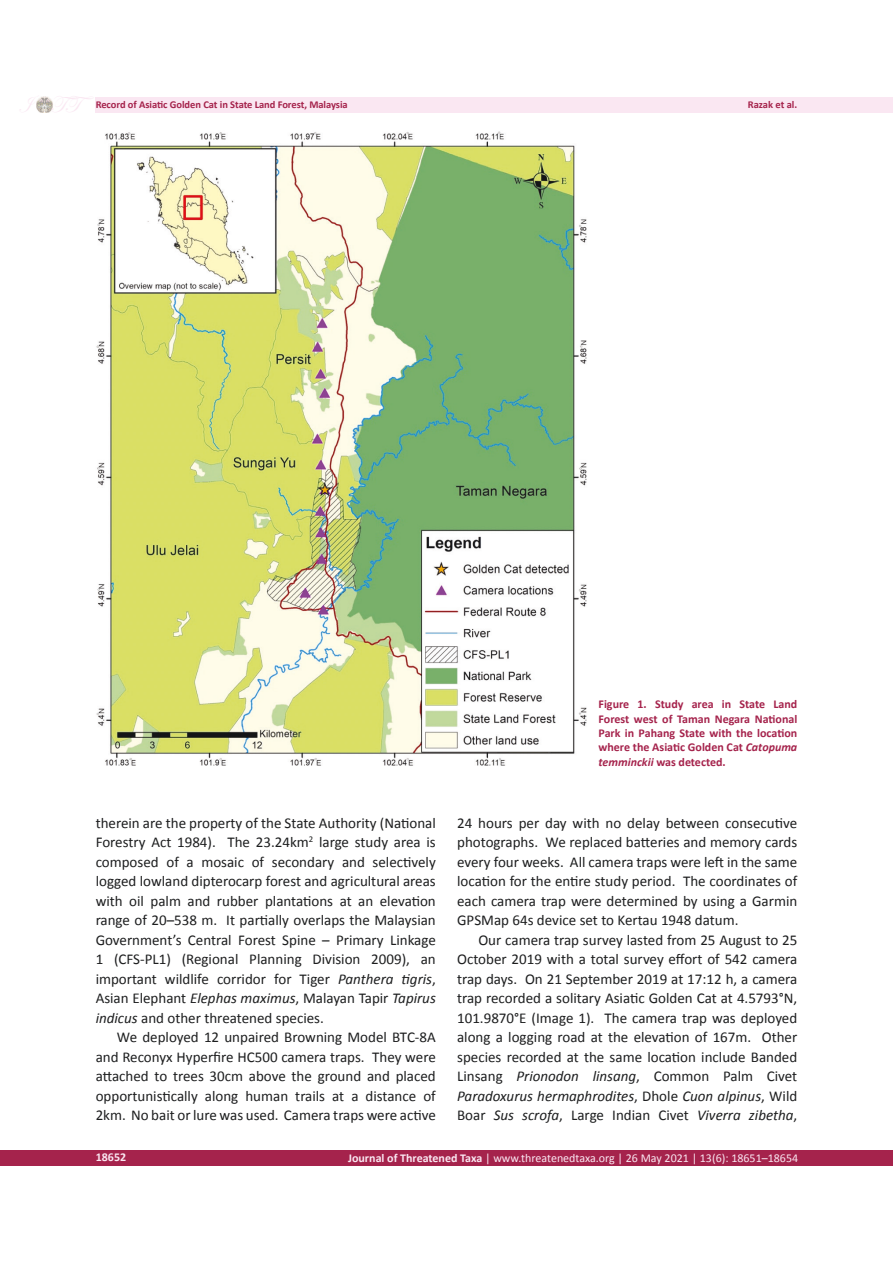
<style>
.page{position:relative;width:893px;height:1263px;background:#fff}
.page>*{position:absolute;margin:0;border:0;box-sizing:border-box;transform-origin:0 0}
.t1{font:15px/19.5px "Calibri";color:#1d1e1f;text-align:justify}
.t2{font:15px "Calibri 2";color:#1d1e1f}
.t3{font:15px "Calibri Italic 2";color:#1d1e1f}
.t4{font:700 12px/14.4px "Calibri";color:#a5234c;text-align:justify}
.t5{font:12px "Calibri 2";color:#fae7f2}
.t6{font:700 12px "Calibri";color:#fae7f2}
.t7{font:700 10.5px "Calibri";letter-spacing:-.005em;color:#a5234c}
.s1{font-family:"Calibri 2"}
.s2{font-family:"Calibri Italic 2"}
.s3{font-family:"Calibri"}
.s4{font-family:"Calibri Bold Italic 2";font-weight:400}
.s5{font-family:"Calibri";font-style:italic}
.s6{font-family:"Calibri Bold 2"}
</style>
<div class="page">
<div style="left:96px;top:97px;width:797px;height:15px;background:#fae7f2"></div>
<div style="left:0;top:1150px;width:893px;height:16px;background:#a5234c"></div>
<img style="left:36px;top:96px;width:17px;height:17px">
<img style="left:96px;top:131px;width:491px;height:635px">
<p class="t7" style="left:96px;top:98px;width:254px">Record of Asiatic Golden Cat in State Land Forest, Malaysia</p>
<p class="t7" style="left:748px;top:98px;width:51px">Razak et al.</p>
<p class="t1" style="left:96px;top:813px;width:342px">therein are the property of the State Authority (National Forestry Act 1984). The 23.24km<sup>2</sup> <span class="s1">large study area is </span>composed of a mosaic of secondary and selectively</p>
<p class="t2" style="left:96px;top:872px;width:342px">logged lowland dipterocarp forest and agricultural areas</p>
<p class="t1" style="left:96px;top:891px;width:342px">with oil palm and rubber plantations at an elevation range of 20–538 m. It partially overlaps the Malaysian Government’s Central Forest Spine – Primary Linkage 1 (CFS-PL1) (Regional Planning Division 2009), an important wildlife corridor for Tiger <span class="s2">Panthera tigris</span><span class="s1">,</span></p>
<p class="t3" style="left:96px;top:988px;width:342px"><span class="s1">Asian Elephant</span> Elephas maximus<span class="s3">, Malayan Tapir</span> Tapirus</p>
<p class="t2" style="left:96px;top:1008px;width:230px"><span class="s2">indicus</span> and other threatened species.</p>
<p class="t1" style="left:96px;top:1027px;width:342px;text-indent:21px">We deployed 12 unpaired Browning Model BTC-8A and Reconyx Hyperfire HC500 camera traps. They were attached to trees 30cm above the ground and placed opportunistically along human trails at a distance of 2km. No bait or lure was used. Camera traps were active</p>
<p class="t4" style="left:598px;top:697px;width:200px">Figure 1. Study area in State Land Forest west of Taman Negara National Park in Pahang State with the location where the Asiatic Golden Cat <span class="s4">Catopuma temminckii</span> was detected.</p>
<p class="t1" style="left:457px;top:813px;width:342px">24 hours per day with no delay between consecutive photographs. We replaced batteries and memory cards every four weeks. All camera traps were left in the same location for the entire study period. The coordinates of</p>
<p class="t2" style="left:457px;top:891px;width:342px">each camera trap were determined by using a Garmin</p>
<p class="t1" style="left:457px;top:910px;width:283px">GPSMap 64s device set to Kertau 1948 datum.</p>
<p class="t1" style="left:478px;top:930px;width:320px">Our camera trap survey lasted from 25 August to 25</p>
<p class="t1" style="left:457px;top:949px;width:342px">October 2019 with a total survey effort of 542 camera</p>
<p class="t1" style="left:457px;top:969px;width:342px">trap days. On 21 September 2019 at 17:12 h, a camera</p>
<p class="t1" style="left:457px;top:988px;width:342px">trap recorded a solitary Asiatic Golden Cat at 4.5793°N,</p>
<p class="t1" style="left:457px;top:1008px;width:342px">101.9870°E (Image 1). The camera trap was deployed</p>
<p class="t1" style="left:457px;top:1027px;width:342px">along a logging road at the elevation of 167m. Other</p>
<p class="t1" style="left:457px;top:1047px;width:342px">species recorded at the same location include Banded</p>
<p class="t2" style="left:457px;top:1067px;width:342px">Linsang <span class="s2">Prionodon linsang</span>, Common Palm Civet</p>
<p class="t3" style="left:457px;top:1085px;width:342px">Paradoxurus hermaphrodites<span class="s1">, Dhole</span> Cuon alpinus<span class="s1">, Wild</span></p>
<p class="t2" style="left:457px;top:1106px;width:342px">Boar <span class="s2">Sus scrofa</span>, Large Indian Civet <span class="s5">Viverra zibetha</span>,</p>
<p class="t6" style="left:96px;top:1149px;width:32px">18652</p>
<p class="t5" style="left:348px;top:1150px;width:452px"><span class="s6">Journal of Threatened Taxa</span> | www.threatenedtaxa.org | 26 May 2021 | 13(6): 18651–18654</p>
</div>
